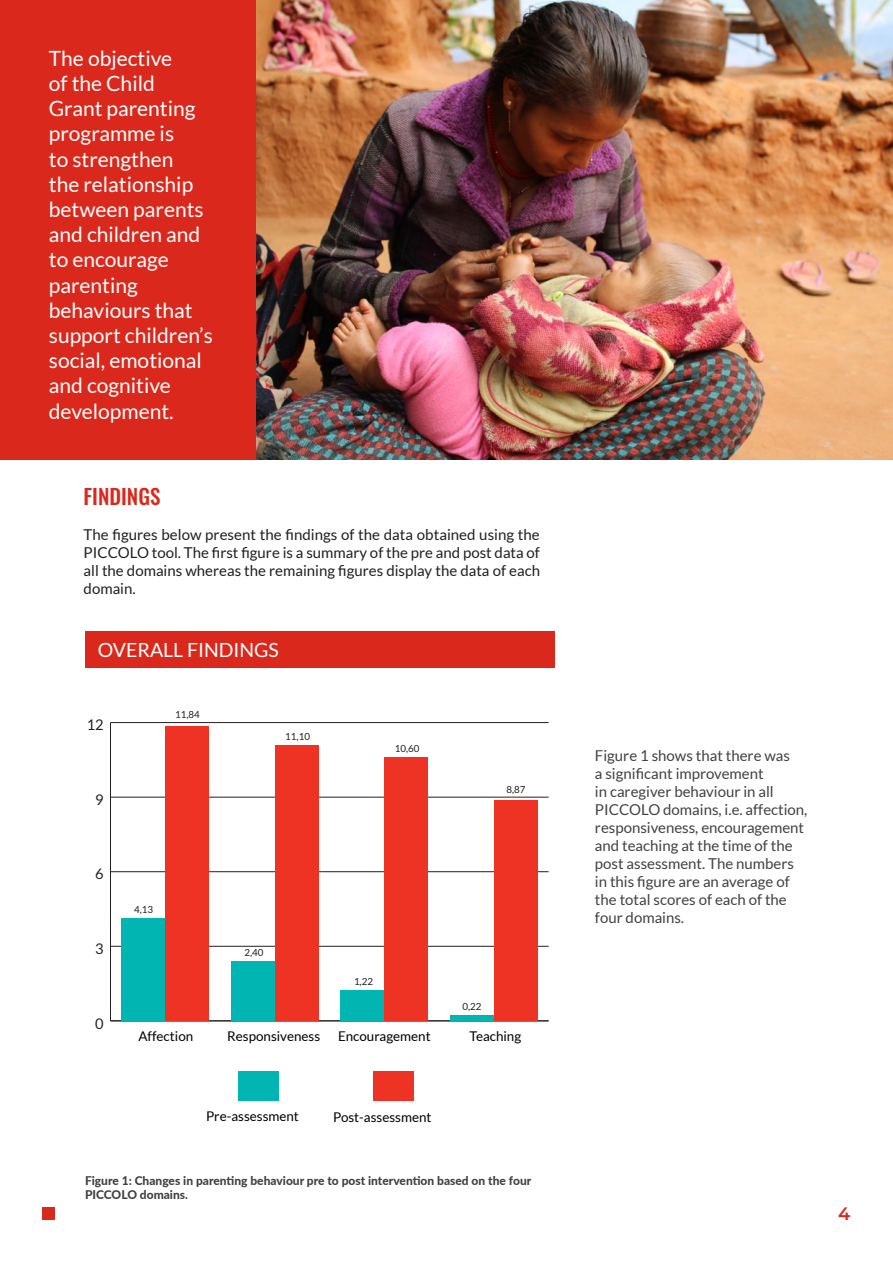
<style>
.page{position:relative;width:893px;height:1263px;background:#fff}
.page>*{position:absolute;margin:0;border:0;box-sizing:border-box;transform-origin:0 0}
.Leipäteksti{font:21px/25.2px "Lato";color:#fff}
.Väliotsikko{font:21px "Oswald";color:#da291c}
.t1{font:19.5px "Lato";color:#fff}
.t2{font:600 18px "Montserrat";color:#da291c}
.Leipäteksti-2{font:15px/18px "Lato";color:#414142}
.tasapalsta{font:15px/18px "Lato";color:#231f20;text-align:justify}
.t3{font:14.7px "Lato";color:#231f20}
.t4{font:13.35px "Lato";color:#000}
.Figure_text{font:800 12px/14.4px "Lato";color:#414142}
.t5{font:9.75px "Lato";color:#231f20}
</style>
<div class="page">
<div style="left:43px;top:1207px;width:12px;height:13px;background:#da291c"></div>
<img style="left:255px;top:0;width:638px;height:459px">
<div style="left:0;top:0;width:255px;height:459px;background:#da291c"></div>
<hr style="left:110px;top:722px;width:1px;height:299px;background:#231f20">
<hr style="left:110px;top:1020px;width:439px;height:1px;background:#231f20">
<hr style="left:110px;top:946px;width:439px;height:1px;background:#231f20">
<hr style="left:110px;top:871px;width:439px;height:1px;background:#231f20">
<hr style="left:110px;top:797px;width:439px;height:1px;background:#231f20">
<hr style="left:110px;top:722px;width:439px;height:1px;background:#231f20">
<div style="left:238px;top:1071px;width:41px;height:30px;background:#00b5b2"></div>
<div style="left:121px;top:918px;width:44px;height:103px;background:#00b5b2"></div>
<div style="left:231px;top:961px;width:44px;height:60px;background:#00b5b2"></div>
<div style="left:340px;top:990px;width:44px;height:31px;background:#00b5b2"></div>
<div style="left:450px;top:1015px;width:44px;height:6px;background:#00b5b2"></div>
<div style="left:373px;top:1070px;width:41px;height:30px;background:#ee3224"></div>
<div style="left:165px;top:726px;width:44px;height:295px;background:#ee3224"></div>
<div style="left:275px;top:745px;width:44px;height:276px;background:#ee3224"></div>
<div style="left:384px;top:757px;width:44px;height:264px;background:#ee3224"></div>
<div style="left:494px;top:800px;width:44px;height:221px;background:#ee3224"></div>
<div style="left:85px;top:631px;width:469px;height:37px;background:#da291c"></div>
<p class="Leipäteksti" style="left:49px;top:45px;width:165px">The objective<br>of the Child<br>Grant parenting programme is<br>to strengthen<br>the relationship between parents and children and to encourage parenting behaviours that support children’s social, emotional and cognitive development.</p>
<p class="Väliotsikko" style="left:84px;top:477px;width:78px">FINDINGS</p>
<p class="tasapalsta" style="left:84px;top:525px;width:458px">The figures below present the findings of the data obtained using the PICCOLO tool. The first figure is a summary of the pre and post data of all the domains whereas the remaining figures display the data of each domain.</p>
<p class="t1" style="left:98px;top:639px;width:183px">OVERALL FINDINGS</p>
<p class="t3" style="left:87px;top:717px;width:18px">12</p>
<p class="t3" style="left:95px;top:791px;width:10px">9</p>
<p class="t3" style="left:95px;top:866px;width:10px">6</p>
<p class="t3" style="left:95px;top:940px;width:10px">3</p>
<p class="t3" style="left:95px;top:1015px;width:10px">0</p>
<p class="t5" style="left:175px;top:709px;width:26px">11,84</p>
<p class="t5" style="left:134px;top:904px;width:21px">4,13</p>
<p class="t5" style="left:285px;top:731px;width:26px">11,10</p>
<p class="t5" style="left:395px;top:743px;width:26px">10,60</p>
<p class="t5" style="left:506px;top:784px;width:21px">8,87</p>
<p class="t5" style="left:245px;top:947px;width:21px">2,40</p>
<p class="t5" style="left:354px;top:976px;width:21px">1,22</p>
<p class="t5" style="left:462px;top:1001px;width:21px">0,22</p>
<p class="t4" style="left:138px;top:1029px;width:56px">Affection</p>
<p class="t4" style="left:227px;top:1029px;width:94px">Responsiveness</p>
<p class="t4" style="left:338px;top:1029px;width:94px">Encouragement</p>
<p class="t4" style="left:469px;top:1029px;width:53px">Teaching</p>
<p class="t4" style="left:206px;top:1109px;width:94px">Pre-assessment</p>
<p class="t4" style="left:333px;top:1109px;width:100px">Post-assessment</p>
<p class="Figure_text" style="left:85px;top:1172px;width:448px">Figure 1: Changes in parenting behaviour pre to post intervention based on the four<br>PICCOLO domains.</p>
<p class="Leipäteksti-2" style="left:595px;top:746px;width:214px">Figure 1 shows that there was<br>a significant improvement<br>in caregiver behaviour in all<br>PICCOLO domains, i.e. affection, responsiveness, encouragement and teaching at the time of the post assessment. The numbers in this figure are an average of the total scores of each of the four domains.</p>
<p class="t2" style="left:838px;top:1200px;width:14px">4</p>
</div>
